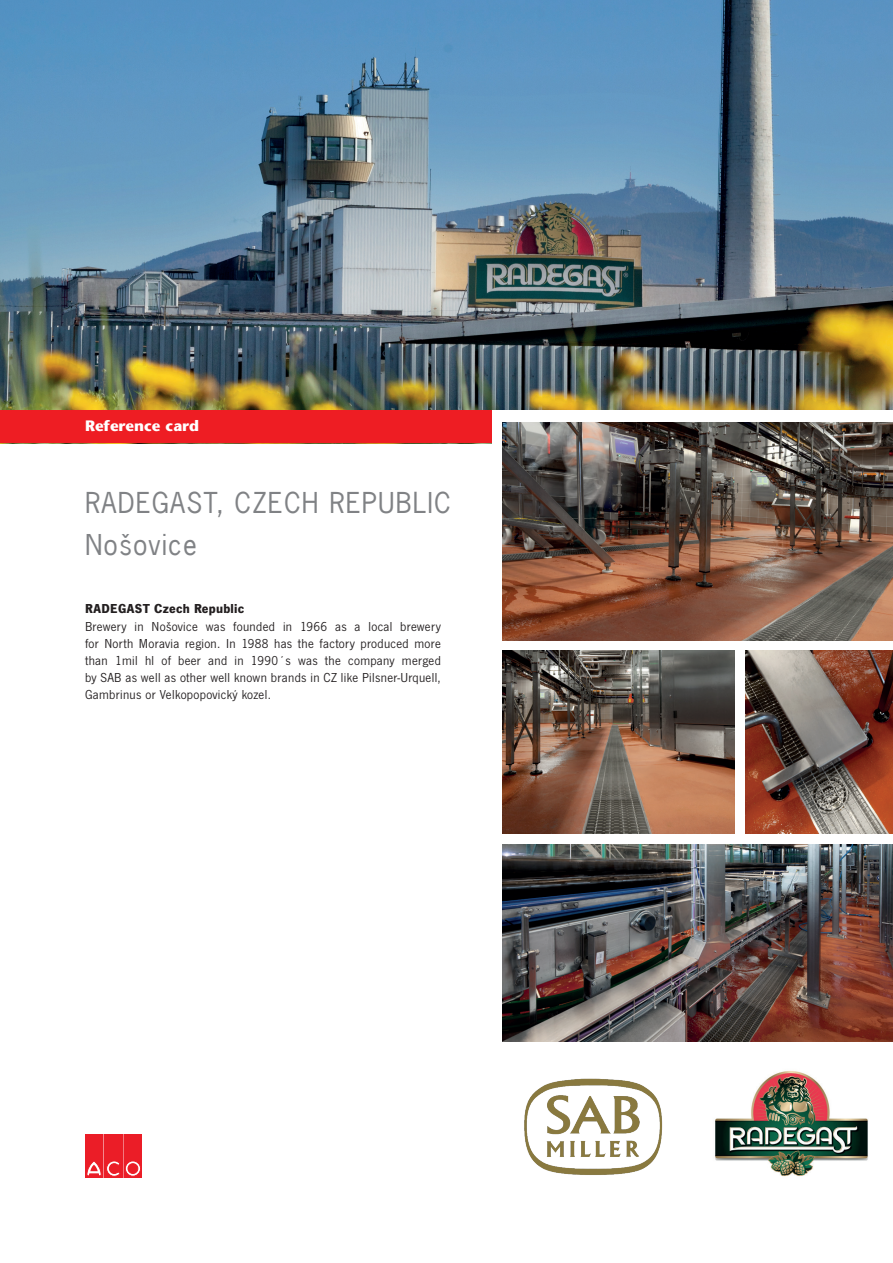
<style>
.page{position:relative;width:893px;height:1263px;background:#fff}
.page>*{position:absolute;margin:0;border:0;box-sizing:border-box;transform-origin:0 0}
.t1{font:27px/42px "News Gothic";letter-spacing:.04em;color:#808285}
.t2{font:700 15px "Stone Sans";color:#fff}
.t3{font:13.5px/17px "News Gothic TOT";letter-spacing:.025em;color:#231f20;text-align:justify}
.t4{font:700 13.5px "News Gothic TOT";letter-spacing:.015em;color:#231f20}
</style>
<div class="page">
<div style="left:85px;top:1134px;width:18px;height:44px;background:#eb1d27"></div>
<div style="left:124px;top:1134px;width:18px;height:44px;background:#eb1d27"></div>
<svg style="left:125px;top:1161px;width:16px;height:15px"></svg>
<div style="left:125px;top:1161px;width:16px;height:15px;border:1px solid #eb1d27;border-radius:50%"></div>
<div style="left:128px;top:1163px;width:10px;height:10px;background:#eb1d27;border-radius:50%"></div>
<div style="left:128px;top:1163px;width:10px;height:10px;border:1px solid #eb1d27;border-radius:50%"></div>
<div style="left:104px;top:1134px;width:19px;height:44px;background:#eb1d27"></div>
<svg style="left:87px;top:1161px;width:33px;height:15px"></svg>
<img style="left:0;top:0;width:893px;height:410px">
<div style="left:0;top:410px;width:493px;height:33px;background:#ee1d23"></div>
<img style="left:503px;top:422px;width:390px;height:218px">
<img style="left:503px;top:844px;width:390px;height:198px">
<img style="left:503px;top:651px;width:232px;height:182px">
<img style="left:745px;top:651px;width:148px;height:182px">
<img style="left:715px;top:1071px;width:153px;height:106px">
<img style="left:524px;top:1078px;width:139px;height:97px">
<p class="t2" style="left:85px;top:417px;width:116px">Reference card</p>
<h1 class="t1" style="left:85px;top:481px;width:367px">RADEGAST, CZECH REPUBLIC<br>Nošovice</h1>
<p class="t4" style="left:85px;top:600px;width:161px">RADEGAST Czech Republic</p>
<p class="t3" style="left:85px;top:618px;width:357px">Brewery in Nošovice was founded in 1966 as a local brewery for North Moravia region. In 1988 has the factory produced more than 1mil hl of beer and in 1990´s was the company merged by SAB as well as other well known brands in CZ like Pilsner-Urquell, Gambrinus or Velkopopovický kozel.</p>
</div>
